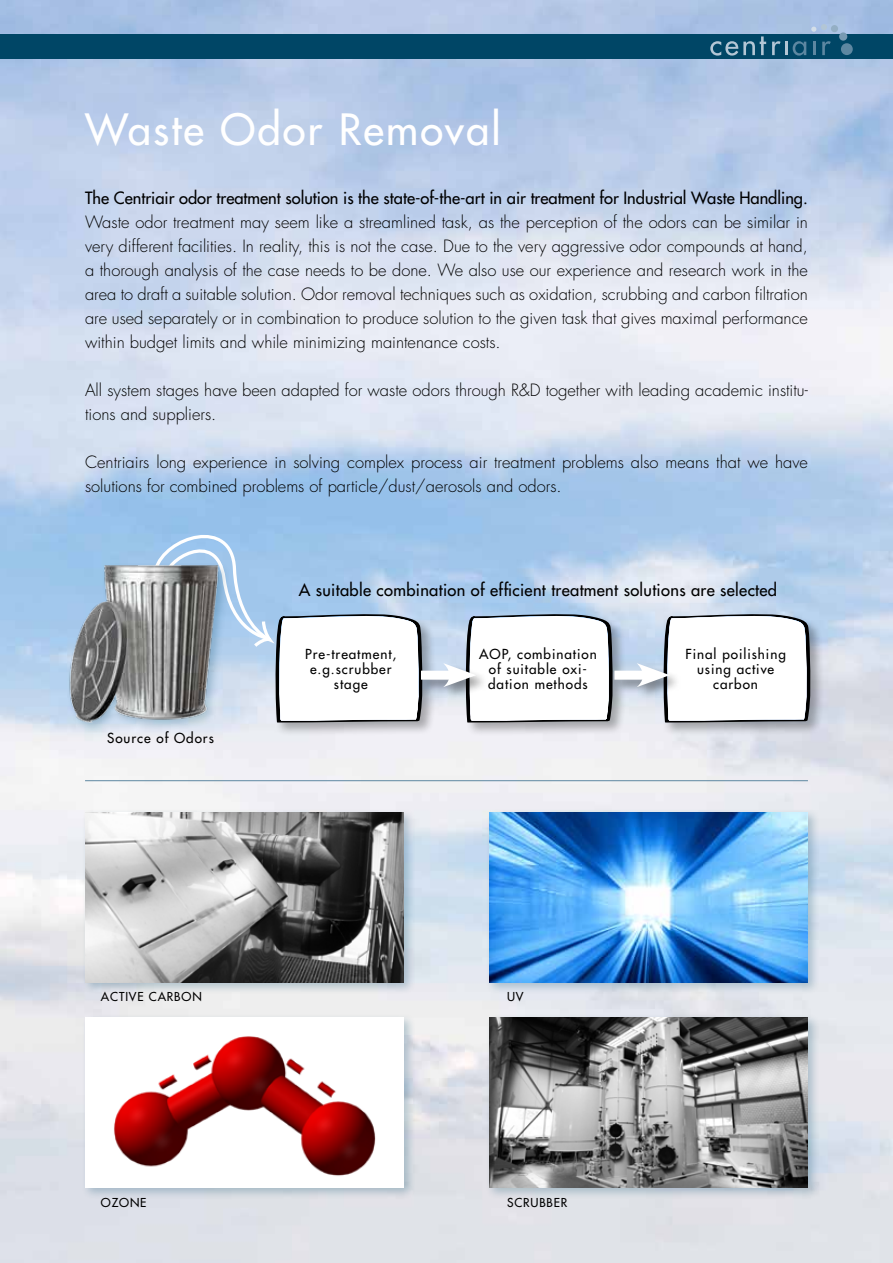
<style>
.page{position:relative;width:893px;height:1263px;background:#fff}
.page>*{position:absolute;margin:0;border:0;box-sizing:border-box;transform-origin:0 0}
.t1{font:500 42px "Futura Std";letter-spacing:.05em;color:#fff}
.t2{font:300 16.5px/24px "Futura Std";color:#000}
.t3{font:500 16.5px "Futura Std";color:#000}
.t4{font:500 16.5px "Futura Std";letter-spacing:.02em;color:#000}
.t5{font:500 13.5px/15px "Futura Std";letter-spacing:.07em;color:#000;text-align:center}
.t6{font:500 12px "Futura Std";letter-spacing:.07em;color:#000}
</style>
<div class="page">
<div style="left:0;top:34px;width:893px;height:25px;background:#004666"></div>
<div style="left:839px;top:32px;width:8px;height:9px;background:#789ab2;border-radius:50%"></div>
<div style="left:831px;top:25px;width:7px;height:7px;background:#94afc4;border-radius:50%"></div>
<svg style="left:811px;top:24px;width:16px;height:8px"></svg>
<div style="left:841px;top:43px;width:12px;height:12px;background:#5d87a1;border-radius:50%"></div>
<svg style="left:710px;top:36px;width:56px;height:20px"></svg>
<svg style="left:772px;top:41px;width:15px;height:14px"></svg>
<svg style="left:793px;top:41px;width:13px;height:15px"></svg>
<svg style="left:813px;top:42px;width:2px;height:13px"></svg>
<svg style="left:822px;top:41px;width:9px;height:14px"></svg>
<div style="left:81px;top:808px;width:335px;height:186px;background:#004666;opacity:.25"></div>
<img style="left:85px;top:812px;width:319px;height:170px">
<div style="left:81px;top:1013px;width:335px;height:187px;background:#004666;opacity:.25"></div>
<div style="left:85px;top:1017px;width:319px;height:171px;background:#fff"></div>
<img style="left:114px;top:1036px;width:262px;height:140px">
<div style="left:485px;top:808px;width:335px;height:186px;background:#004666;opacity:.25"></div>
<img style="left:489px;top:812px;width:319px;height:170px">
<div style="left:485px;top:1013px;width:335px;height:187px;background:#004666;opacity:.25"></div>
<img style="left:489px;top:1017px;width:319px;height:171px">
<div style="left:274px;top:612px;width:163px;height:125px;background:#000;opacity:.3"></div>
<div style="left:464px;top:612px;width:163px;height:125px;background:#000;opacity:.3"></div>
<div style="left:662px;top:612px;width:163px;height:125px;background:#000;opacity:.3"></div>
<div style="left:419px;top:662px;width:70px;height:39px;background:#000;opacity:.4"></div>
<div style="left:421px;top:671px;width:36px;height:9px;background:#fff"></div>
<svg style="left:443px;top:610px;width:171px;height:112px"></svg>
<div style="left:613px;top:662px;width:70px;height:39px;background:#000;opacity:.4"></div>
<div style="left:614px;top:671px;width:37px;height:9px;background:#fff"></div>
<svg style="left:637px;top:610px;width:175px;height:112px"></svg>
<svg style="left:152px;top:516px;width:272px;height:206px"></svg>
<hr style="left:85px;top:780px;width:723px;height:1px;background:#5d87a1">
<img style="left:61px;top:552px;width:169px;height:183px">
<h1 class="t1" style="left:85px;top:103px;width:417px">Waste Odor Removal</h1>
<p class="t3" style="left:85px;top:187px;width:724px">The Centriair odor treatment solution is the state-of-the-art in air treatment for Industrial Waste Handling.</p>
<p class="t2" style="left:85px;top:210px;width:724px;text-align:justify">Waste odor treatment may seem like a streamlined task, as the perception of the odors can be similar in very different facilities. In reality, this is not the case. Due to the very aggressive odor compounds at hand, a thorough analysis of the case needs to be done. We also use our experience and research work in the area to draft a suitable solution. Odor removal techniques such as oxidation, scrubbing and carbon filtration are used separately or in combination to produce solution to the given task that gives maximal performance within budget limits and while minimizing maintenance costs.</p>
<p class="t2" style="left:85px;top:378px;width:724px">All system stages have been adapted for waste odors through R&amp;D together with leading academic institu&shy;tions and suppliers.</p>
<p class="t2" style="left:85px;top:450px;width:724px">Centriairs long experience in solving complex process air treatment problems also means that we have solutions for combined problems of particle/dust/aerosols and odors.</p>
<p class="t4" style="left:299px;top:580px;width:480px">A suitable combination of efficient treatment solutions are selected</p>
<p class="t5" style="left:107px;top:730px;width:108px">Source of Odors</p>
<p class="t5" style="left:305px;top:647px;width:93px">Pre-treatment, e.g.scrubber stage</p>
<p class="t5" style="left:479px;top:647px;width:119px">AOP, combination of suitable oxi&shy;dation methods</p>
<p class="t5" style="left:685px;top:647px;width:102px">Final poilishing using active carbon</p>
<p class="t6" style="left:101px;top:989px;width:102px">active carbon</p>
<p class="t6" style="left:101px;top:1195px;width:47px">ozone</p>
<p class="t6" style="left:507px;top:989px;width:18px">UV</p>
<p class="t6" style="left:507px;top:1195px;width:16px">scru</p>
<p class="t6" style="left:539px;top:1195px;width:30px">bbeR</p>
</div>
